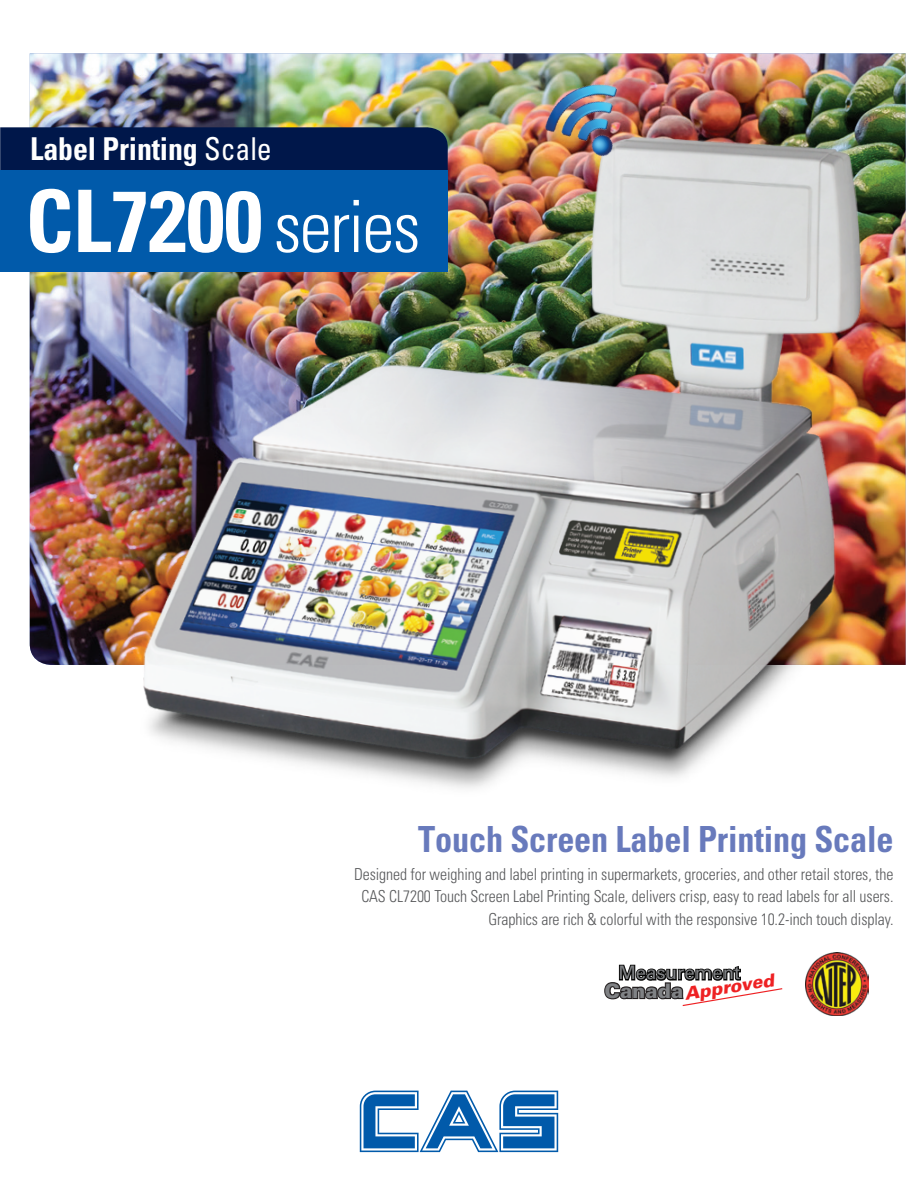
<style>
.page{position:relative;width:918px;height:1188px;background:#fff}
.page>*{position:absolute;margin:0;border:0;box-sizing:border-box;transform-origin:0 0}
.t1{font:700 condensed 86.25px "Univers LT Std";letter-spacing:-.005em;color:#fff}
.t2{font:700 condensed 36px "Univers LT Std";letter-spacing:-.005em;color:#687abc;scale:.95 1}
.t3{font:700 condensed 31.5px "Univers LT Std";letter-spacing:-.005em;color:#fff;scale:.95 1}
.t4{font:900 19.95px "Univers LT Std";color:#808285}
.t5{font:18.6px "Univers LT Std";color:#808285}
.t6{font:italic 900 17.7px "Univers LT Std";color:#ee2123}
.t7{font:300 condensed 16.5px/22.5px "Univers";letter-spacing:-.005em;color:#57585a;text-align:right;scale:.96 1}
.s1{font-weight:400}
.s2{font-weight:300;font-size:72.15px}
</style>
<div class="page">
<svg style="left:360px;top:1091px;width:198px;height:61px"></svg>
<img style="left:0;top:53px;width:906px;height:735px">
<img style="left:523px;top:60px;width:133px;height:125px">
<img style="left:805px;top:953px;width:63px;height:63px">
<svg style="left:604px;top:964px;width:179px;height:42px"></svg>
<h3 class="t3" style="left:30px;top:129px;width:256px">Label Printing <span class="s1">Scale</span></h3>
<h1 class="t1" style="left:25px;top:168px;width:397px">CL7200 <span class="s2">series</span></h1>
<h2 class="t2" style="left:418px;top:817px;width:502px">Touch Screen Label Printing Scale</h2>
<p class="t7" style="left:354px;top:862px;width:563px">Designed for weighing and label printing in supermarkets, groceries, and other retail stores, the<br>CAS CL7200 Touch Screen Label Printing Scale, delivers crisp, easy to read labels for all users.<br>Graphics are rich &amp; colorful with the responsive 10.2-inch touch display.</p>
<p class="t5" style="left:618px;top:962px;width:123px">Measurement</p>
<p class="t4" style="left:605px;top:978px;width:80px">Canada</p>
<p class="t6" style="left:683px;top:983px;width:92px;rotate:-9deg">Approved</p>
</div>
